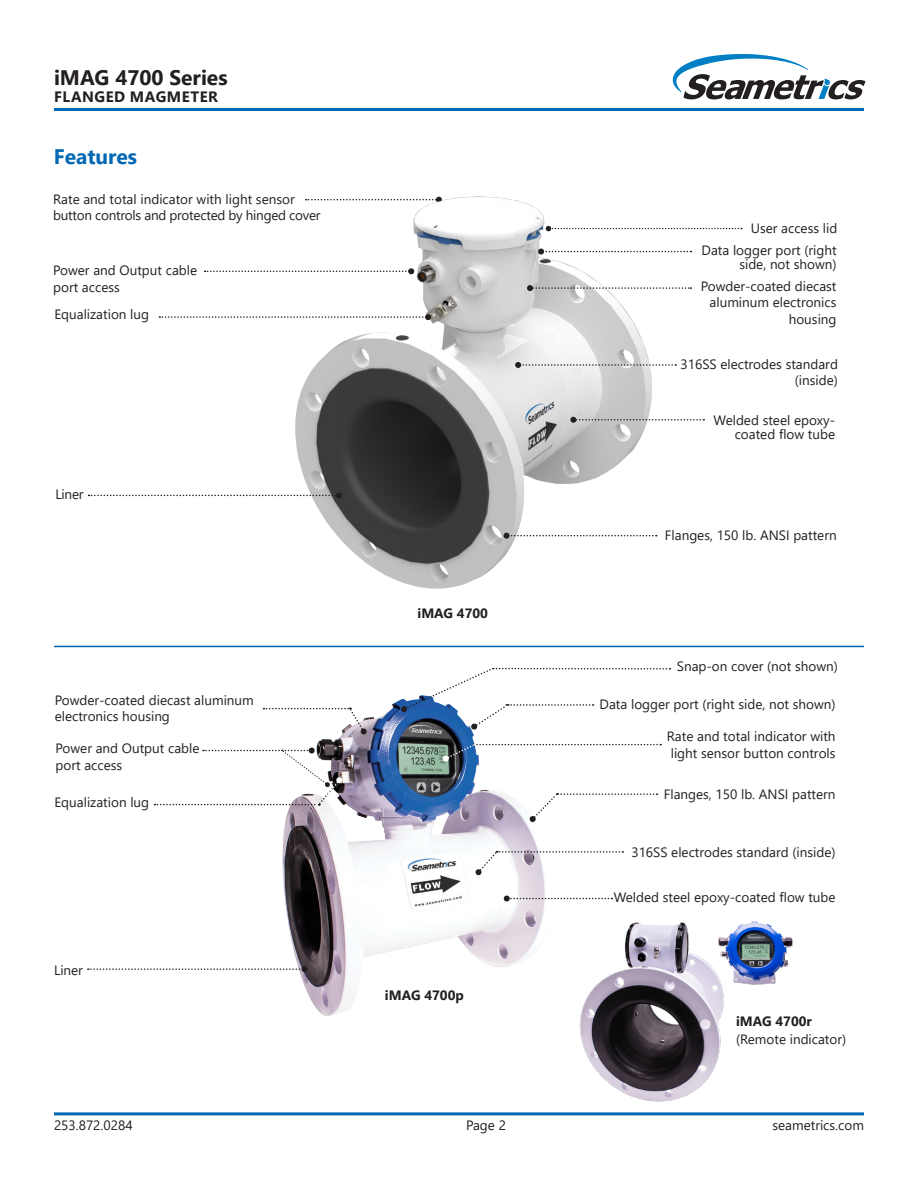
<style>
.page{position:relative;width:918px;height:1188px;background:#fff}
.page>*{position:absolute;margin:0;border:0;box-sizing:border-box;transform-origin:0 0}
.t1{font:700 21px "Segoe UI";color:#231f20}
.Heading_1{font:700 21px "Segoe UI";color:#0068b4}
.t2{font:700 15px "Segoe UI";letter-spacing:.035em;color:#231f20}
.Feature_Callouts{font:13.5px/16.2px "Segoe UI";color:#231f20}
.Feature_Callouts-2{font:13.5px/16.2px "Segoe UI";letter-spacing:-.02em;color:#231f20}
.Feature_Tags{font:700 13.5px "Segoe UI";color:#231f20}
.Main_Text{font:13.5px "Segoe UI";color:#231f20}
</style>
<div class="page">
<svg style="left:205px;top:270px;width:78px;height:2px"></svg>
<hr style="left:54px;top:1112px;width:810px;height:3px;background:#0068b4">
<hr style="left:54px;top:108px;width:810px;height:3px;background:#0068b4">
<svg style="left:673px;top:54px;width:192px;height:45px"></svg>
<img style="left:579px;top:921px;width:214px;height:181px">
<hr style="left:54px;top:646px;width:810px;height:1px;background:#0068b4">
<img style="left:282px;top:699px;width:263px;height:318px">
<svg style="left:504px;top:896px;width:108px;height:6px"></svg>
<svg style="left:264px;top:707px;width:103px;height:27px"></svg>
<svg style="left:154px;top:748px;width:188px;height:58px"></svg>
<svg style="left:443px;top:743px;width:218px;height:19px"></svg>
<svg style="left:530px;top:793px;width:128px;height:29px"></svg>
<svg style="left:476px;top:851px;width:147px;height:24px"></svg>
<img style="left:283px;top:196px;width:375px;height:393px">
<svg style="left:570px;top:417px;width:134px;height:6px"></svg>
<svg style="left:527px;top:285px;width:164px;height:6px"></svg>
<svg style="left:159px;top:314px;width:272px;height:6px"></svg>
<svg style="left:504px;top:533px;width:153px;height:6px"></svg>
<svg style="left:515px;top:362px;width:161px;height:6px"></svg>
<svg style="left:538px;top:249px;width:153px;height:6px"></svg>
<svg style="left:546px;top:226px;width:196px;height:5px"></svg>
<svg style="left:89px;top:492px;width:253px;height:6px"></svg>
<svg style="left:401px;top:668px;width:269px;height:62px"></svg>
<svg style="left:88px;top:966px;width:220px;height:6px"></svg>
<h1 class="t1" style="left:54px;top:58px;width:175px">iMAG 4700 Series</h1>
<p class="t2" style="left:54px;top:82px;width:165px">FLANGED MAGMETER</p>
<p class="Heading_1" style="left:54px;top:137px;width:85px">Features</p>
<p class="Feature_Callouts-2" style="left:53px;top:190px;width:269px">Rate and total indicator with light sensor button controls and protected by hinged cover</p>
<p class="Feature_Callouts" style="left:53px;top:261px;width:145px">Power and Output cable port access</p>
<p class="Feature_Callouts" style="left:54px;top:305px;width:96px">Equalization lug</p>
<p class="Feature_Callouts" style="left:56px;top:485px;width:29px">Liner</p>
<p class="Feature_Callouts" style="left:55px;top:691px;width:201px">Powder-coated diecast aluminum electronics housing</p>
<p class="Feature_Callouts" style="left:56px;top:739px;width:145px">Power and Output cable port access</p>
<p class="Feature_Callouts" style="left:54px;top:793px;width:96px">Equalization lug</p>
<p class="Feature_Callouts" style="left:54px;top:960px;width:31px">Liner</p>
<p class="Feature_Tags" style="left:418px;top:601px;width:72px">iMAG 4700</p>
<p class="Feature_Tags" style="left:385px;top:983px;width:80px">iMAG 4700p</p>
<p class="Feature_Callouts" style="left:751px;top:218px;width:88px">User access lid</p>
<p class="Feature_Callouts" style="left:702px;top:242px;width:137px;line-height:13.5px;text-align:right">Data logger port (right side, not shown)</p>
<p class="Feature_Callouts" style="left:701px;top:277px;width:137px;text-align:right">Powder-coated diecast aluminum electronics housing</p>
<p class="Feature_Callouts" style="left:681px;top:355px;width:159px;text-align:right">316SS electrodes standard (inside)</p>
<p class="Feature_Callouts" style="left:714px;top:413px;width:123px;line-height:13.5px;text-align:right">Welded steel epoxy&shy;coated flow tube</p>
<p class="Feature_Callouts" style="left:665px;top:526px;width:173px">Flanges, 150 lb. ANSI pattern</p>
<p class="Feature_Callouts" style="left:677px;top:657px;width:163px">Snap-on cover (not shown)</p>
<p class="Feature_Callouts" style="left:600px;top:695px;width:237px">Data logger port (right side, not shown)</p>
<p class="Feature_Callouts" style="left:667px;top:727px;width:170px">Rate and total indicator with light sensor button controls</p>
<p class="Feature_Callouts" style="left:664px;top:785px;width:173px">Flanges, 150 lb. ANSI pattern</p>
<p class="Feature_Callouts" style="left:631px;top:842px;width:206px">316SS electrodes standard (inside)</p>
<p class="Feature_Callouts" style="left:614px;top:888px;width:223px">Welded steel epoxy-coated flow tube</p>
<p class="Feature_Tags" style="left:736px;top:1008px;width:77px">iMAG 4700r</p>
<p class="Main_Text" style="left:736px;top:1026px;width:112px">(Remote indicator)</p>
<p class="Feature_Callouts" style="left:54px;top:1116px;width:80px">253.872.0284</p>
<p class="Feature_Callouts" style="left:466px;top:1116px;width:41px">Page 2</p>
<p class="Feature_Callouts" style="left:772px;top:1116px;width:93px">seametrics.com</p>
</div>
